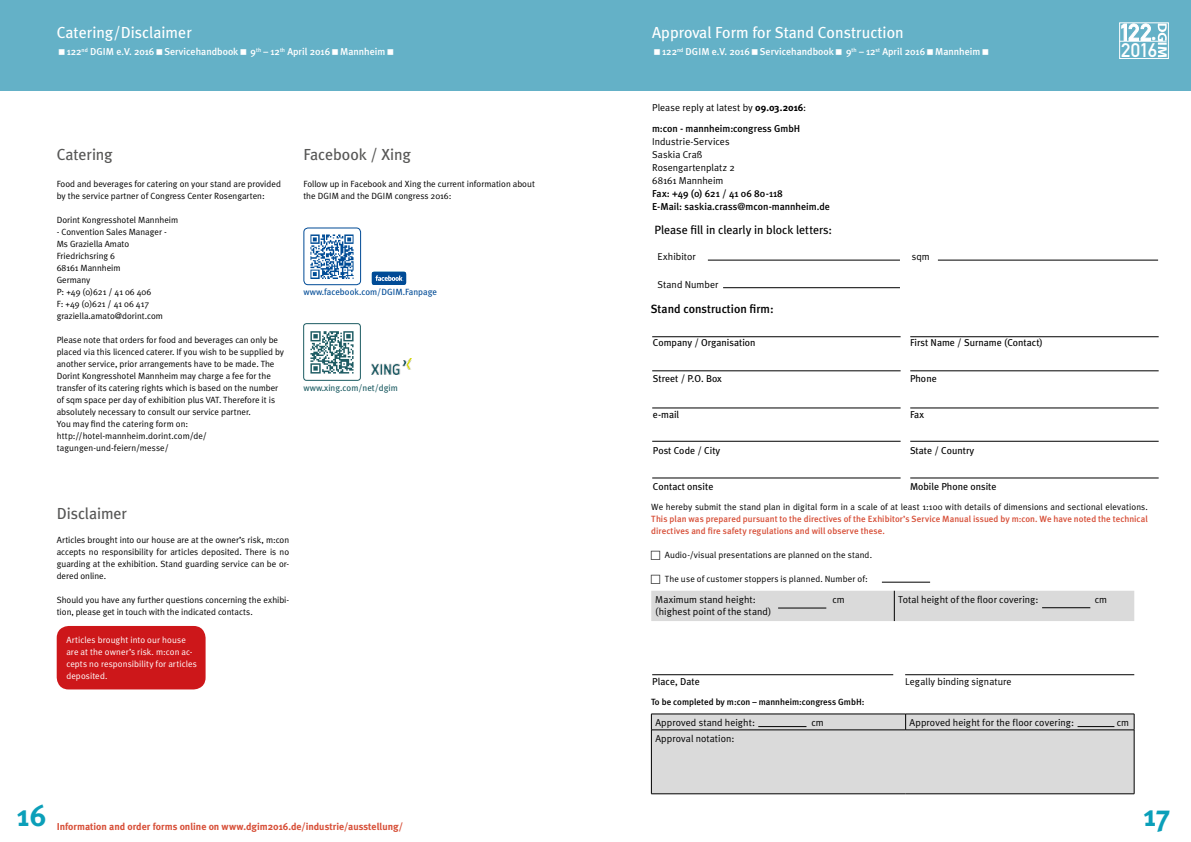
<style>
.page{position:relative;width:1191px;height:842px;background:#fff}
.page>*{position:absolute;margin:0;border:0;box-sizing:border-box;transform-origin:0 0}
.t1{font:700 30px "Meta Plus";color:#0b9fb9}
.t2{font:500 22.1px "Meta Plus";color:#fff}
.t3{font:19.4px "DIN Mittelschrift Std";color:#fff}
.t4{font:16px "Meta Plus";color:#fff}
.t5{font:16px "Meta Plus";letter-spacing:-.01em;color:#575756}
.t6{font:12px "Meta Plus";letter-spacing:-.005em;color:#000}
.t7{font:500 12px "Meta Plus";color:#000}
.t8{font:10px/13px "Meta Plus Normal";letter-spacing:.005em;color:#000}
.t9{font:10px "Meta Plus";color:#000}
.t10{font:500 10px "Meta Plus";color:#fff}
.t11{font:500 10px/13px "Meta Plus";color:#000}
.t12{font:700 10px "Meta Plus";color:#d74f38}
.t13{font:9px/12px "Meta Plus Normal";color:#000}
.t14{font:500 9px/12px "Meta Plus";letter-spacing:.005em;color:#d74f38}
.t15{font:9px/12px "Meta Plus Normal";letter-spacing:.01em;color:#fff}
.t16{font:500 9px "Meta Plus";color:#000}
.t17{font:9px "Meta Plus";color:#004b96}
.t18{font:9px "Meta Plus";color:#1c5b62}
.s1{font-family:"Meta Plus";font-weight:700}
</style>
<div class="page">
<div style="left:595px;top:0;width:596px;height:91px;background:#64b1c7"></div>
<div style="left:0;top:0;width:595px;height:91px;background:#64b1c7"></div>
<div style="left:1119px;top:23px;width:49px;height:36px;border:1px solid #fff"></div>
<svg style="left:1157px;top:24px;width:9px;height:33px"></svg>
<hr style="left:1119px;top:41px;width:47px;height:1px;background:#fff">
<svg style="left:1121px;top:24px;width:29px;height:17px"></svg>
<div style="left:651px;top:591px;width:483px;height:30px;background:#dadada"></div>
<hr style="left:894px;top:591px;width:1px;height:30px;background:#000">
<hr style="left:652px;top:337px;width:248px;height:1px;background:#000">
<hr style="left:910px;top:337px;width:248px;height:1px;background:#000">
<hr style="left:652px;top:371px;width:248px;height:1px;background:#000">
<hr style="left:910px;top:371px;width:248px;height:1px;background:#000">
<hr style="left:652px;top:408px;width:248px;height:1px;background:#000">
<hr style="left:910px;top:408px;width:248px;height:1px;background:#000">
<hr style="left:652px;top:441px;width:248px;height:1px;background:#000">
<hr style="left:910px;top:441px;width:248px;height:1px;background:#000">
<hr style="left:652px;top:478px;width:248px;height:1px;background:#000">
<hr style="left:910px;top:478px;width:248px;height:1px;background:#000">
<div style="left:651px;top:714px;width:484px;height:80px;background:#dadada"></div>
<hr style="left:651px;top:730px;width:254px;height:1px;background:#000">
<hr style="left:651px;top:730px;width:1px;height:64px;background:#000">
<hr style="left:905px;top:730px;width:229px;height:1px;background:#000">
<hr style="left:1134px;top:730px;width:1px;height:64px;background:#000">
<hr style="left:651px;top:794px;width:254px;height:1px;background:#000">
<hr style="left:905px;top:794px;width:229px;height:1px;background:#000">
<div style="left:57px;top:626px;width:149px;height:63px;background:#cd171a;border-radius:12px"></div>
<hr style="left:708px;top:260px;width:192px;height:1px;background:#000">
<hr style="left:938px;top:260px;width:220px;height:1px;background:#000">
<hr style="left:723px;top:288px;width:177px;height:1px;background:#000">
<img style="left:310px;top:234px;width:44px;height:45px">
<div style="left:304px;top:228px;width:57px;height:57px;border:1px solid #004b96;border-radius:4px"></div>
<svg style="left:372px;top:272px;width:34px;height:13px"></svg>
<img style="left:371px;top:359px;width:41px;height:16px">
<img style="left:310px;top:331px;width:44px;height:43px">
<div style="left:303px;top:323px;width:57px;height:58px;border:1px solid #1c5b62;border-radius:3px"></div>
<hr style="left:652px;top:674px;width:241px;height:1px;background:#000">
<hr style="left:905px;top:674px;width:229px;height:1px;background:#000">
<hr style="left:778px;top:608px;width:48px;height:1px;background:#000">
<hr style="left:882px;top:582px;width:48px;height:1px;background:#000">
<hr style="left:1042px;top:607px;width:48px;height:1px;background:#000">
<hr style="left:1077px;top:726px;width:37px;height:1px;background:#000">
<hr style="left:758px;top:726px;width:48px;height:1px;background:#000">
<h3 class="t4" style="left:57px;top:23px;width:137px">Catering/Disclaimer</h3>
<h3 class="t4" style="left:652px;top:23px;width:253px">Approval Form for Stand Construction</h3>
<h2 class="t2" style="left:1150px;top:20px;width:7px">.</h2>
<p class="t10" style="left:67px;top:46px;width:320px">122<sup>nd</sup> DGIM e.V. 2016 Servicehandbook 9<sup>th</sup> – 12<sup>th</sup> April 2016 Mannheim</p>
<h3 class="t3" style="left:1121px;top:39px;width:37px">2016</h3>
<p class="t10" style="left:662px;top:46px;width:320px">122<sup>nd</sup> DGIM e.V. 2016 Servicehandbook 9<sup>th</sup> – 12<sup>st</sup> April 2016 Mannheim</p>
<h3 class="t5" style="left:57px;top:145px;width:58px">Catering</h3>
<p class="t13" style="left:57px;top:178px;width:226px">Food and beverages for catering on your stand are provided by the service partner of Congress Center Rosengarten:</p>
<p class="t13" style="left:57px;top:214px;width:123px">Dorint Kongresshotel Mannheim</p>
<p class="t13" style="left:57px;top:226px;width:112px">- Convention Sales Manager -<br>Ms Graziella Amato<br>Friedrichsring 6<br>68161 Mannheim<br>Germany<br>P: +49 (0)621 / 41 06 406<br>F: +49 (0)621 / 41 06 417 graziella.amato@dorint.com</p>
<p class="t13" style="left:57px;top:334px;width:229px">Please note that orders for food and beverages can only be placed via this licenced caterer. If you wish to be supplied by another service, prior arrangements have to be made. The Dorint Kongresshotel Mannheim may charge a fee for the transfer of its catering rights which is based on the number of sqm space per day of exhibition plus VAT. Therefore it is absolutely necessary to consult our service partner.<br>You may find the catering form on: http://hotel-mannheim.dorint.com/de/ tagungen-und-feiern/messe/</p>
<h3 class="t5" style="left:303px;top:145px;width:109px">Facebook / Xing</h3>
<p class="t13" style="left:303px;top:178px;width:233px">Follow up in Facebook and Xing the current information about the DGIM and the DGIM congress 2016:</p>
<p class="t17" style="left:303px;top:287px;width:135px">www.facebook.com/DGIM.Fanpage</p>
<p class="t18" style="left:303px;top:383px;width:96px">www.xing.com/net/dgim</p>
<h3 class="t5" style="left:57px;top:504px;width:72px">Disclaimer</h3>
<p class="t13" style="left:57px;top:534px;width:234px;text-align:justify">Articles brought into our house are at the owner’s risk, m:con accepts no responsibility for articles deposited. There is no guarding at the exhibition. Stand guarding service can be or&shy;dered online.</p>
<p class="t13" style="left:57px;top:594px;width:234px">Should you have any further questions concerning the exhibi&shy;tion, please get in touch with the indicated contacts.</p>
<p class="t15" style="left:66px;top:634px;width:132px">Articles brought into our house are at the owner’s risk. m:con ac&shy;cepts no responsibility for articles deposited.</p>
<p class="t8" style="left:652px;top:101px;width:155px">Please reply at latest by <span class="s1">09.03.2016</span>:</p>
<p class="t11" style="left:652px;top:122px;width:150px">m:con - mannheim:congress GmbH</p>
<p class="t8" style="left:652px;top:135px;width:84px">Industrie-Services<br>Saskia Craß<br>Rosengartenplatz 2<br>68161 Mannheim</p>
<p class="t11" style="left:652px;top:187px;width:179px">Fax: +49 (0) 621 / 41 06 80-118<br>E-Mail: saskia.crass@mcon-mannheim.de</p>
<h3 class="t6" style="left:654px;top:223px;width:179px">Please fill in clearly in block letters:</h3>
<p class="t8" style="left:657px;top:250px;width:40px">Exhibitor</p>
<p class="t8" style="left:912px;top:250px;width:19px">sqm</p>
<p class="t8" style="left:657px;top:278px;width:62px">Stand Number</p>
<h3 class="t7" style="left:651px;top:302px;width:124px">Stand construction firm:</h3>
<p class="t9" style="left:653px;top:337px;width:104px">Company / Organisation</p>
<p class="t9" style="left:910px;top:337px;width:134px">First Name / Surname (Contact)</p>
<p class="t9" style="left:653px;top:373px;width:70px">Street / P.O. Box</p>
<p class="t9" style="left:910px;top:373px;width:28px">Phone</p>
<p class="t9" style="left:653px;top:409px;width:28px">e-mail</p>
<p class="t9" style="left:910px;top:409px;width:15px">Fax</p>
<p class="t9" style="left:653px;top:445px;width:69px">Post Code / City</p>
<p class="t9" style="left:910px;top:445px;width:66px">State / Country</p>
<p class="t9" style="left:653px;top:481px;width:62px">Contact onsite</p>
<p class="t9" style="left:910px;top:481px;width:88px">Mobile Phone onsite</p>
<p class="t13" style="left:651px;top:501px;width:498px">We hereby submit the stand plan in digital form in a scale of at least 1:100 with details of dimensions and sectional elevations.</p>
<p class="t14" style="left:651px;top:513px;width:498px">This plan was prepared pursuant to the directives of the Exhibitor’s Service Manual issued by m:con. We have noted the technical directives and fire safety regulations and will observe these.</p>
<p class="t13" style="left:665px;top:549px;width:209px">Audio-/visual presentations are planned on the stand.</p>
<p class="t13" style="left:665px;top:573px;width:204px">The use of customer stoppers is planned. Number of:</p>
<p class="t8" style="left:655px;top:593px;width:102px">Maximum stand height:</p>
<p class="t8" style="left:832px;top:593px;width:14px">cm</p>
<p class="t8" style="left:655px;top:605px;width:118px">(highest point of the stand)</p>
<p class="t8" style="left:898px;top:593px;width:142px">Total height of the floor covering:</p>
<p class="t8" style="left:1094px;top:593px;width:14px">cm</p>
<p class="t9" style="left:652px;top:676px;width:49px">Place, Date</p>
<p class="t8" style="left:905px;top:675px;width:108px">Legally binding signature</p>
<p class="t16" style="left:651px;top:697px;width:215px">To be completed by m:con – mannheim:congress GmbH:</p>
<p class="t8" style="left:655px;top:716px;width:101px">Approved stand height:</p>
<p class="t8" style="left:811px;top:716px;width:14px">cm</p>
<p class="t8" style="left:909px;top:716px;width:166px">Approved height for the floor covering:</p>
<p class="t8" style="left:1116px;top:716px;width:14px">cm</p>
<p class="t8" style="left:655px;top:732px;width:81px">Approval notation:</p>
<h1 class="t1" style="left:17px;top:798px;width:31px">16</h1>
<h1 class="t1" style="left:1143px;top:798px;width:28px">17</h1>
<p class="t12" style="left:57px;top:821px;width:348px">Information and order forms online on www.dgim2016.de/industrie/ausstellung/</p>
</div>
